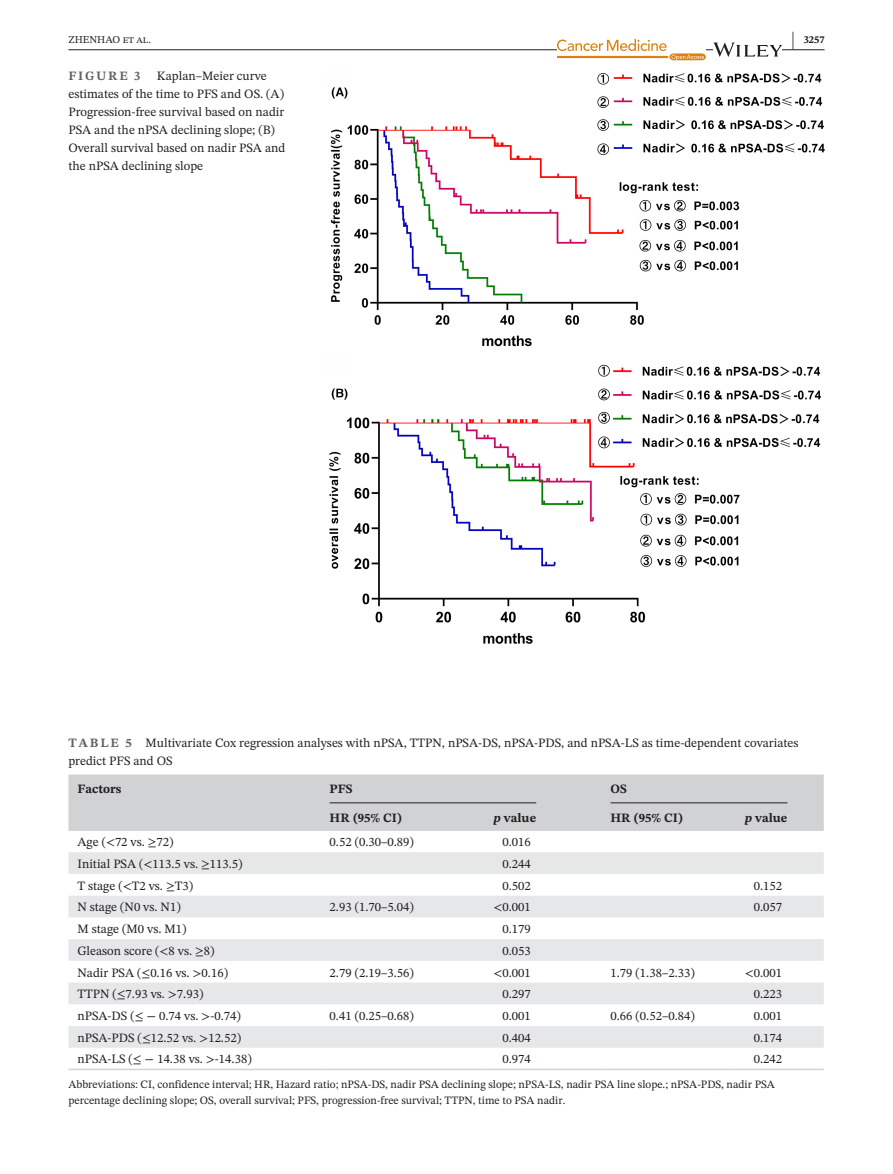
<style>
.page{position:relative;width:893px;height:1174px;background:#fff}
.page>*{position:absolute;margin:0;border:0;box-sizing:border-box;transform-origin:0 0}
.t1{font:700 21px "STIX Two Text";color:#231f20;scale:.42 1}
.t2{font:12.75px/18px "STIX Two Text";color:#231f20}
.t3{font:700 12.75px "STIX Two Text";color:#231f20}
.t4{font:700 12.75px "STIX Two Text";letter-spacing:.14em;color:#636366}
.t5{font:11.25px/15.8px "STIX Two Text";color:#231f20}
.t6{font:10.5px "STIX Two Text";color:#231f20}
.t7{font:700 10.5px "STIX Two Text";color:#231f20}
.s1{font-weight:700;color:#636366}
.s2{font-style:italic}
.s3{font-family:"STIX Math"}
</style>
<div class="page">
<hr style="left:68px;top:49px;width:756px;height:1px;background:#231f20">
<svg style="left:557px;top:39px;width:149px;height:21px"></svg>
<svg style="left:713px;top:43px;width:69px;height:14px"></svg>
<img style="left:329px;top:72px;width:495px;height:571px">
<div style="left:68px;top:774px;width:756px;height:57px;background:#d1d2d4"></div>
<svg style="left:68px;top:852px;width:756px;height:195px;fill:#e6e7e9"></svg>
<hr style="left:68px;top:1068px;width:253px;height:2px;background:#d1d2d4">
<hr style="left:321px;top:1068px;width:164px;height:2px;background:#d1d2d4">
<hr style="left:485px;top:1068px;width:116px;height:2px;background:#d1d2d4">
<hr style="left:601px;top:1068px;width:135px;height:2px;background:#d1d2d4">
<hr style="left:736px;top:1068px;width:88px;height:2px;background:#d1d2d4">
<hr style="left:330px;top:802px;width:206px;height:1px;background:#231f20">
<hr style="left:610px;top:802px;width:177px;height:1px;background:#231f20">
<h1 class="t1" style="left:792px;top:24px;width:8px">|</h1>
<p class="t6" style="left:68px;top:32px;width:84px">ZHENHAO et al.</p>
<p class="t7" style="left:804px;top:32px;width:22px">3257</p>
<p class="t4" style="left:68px;top:66px;width:74px">FIGURE 3</p>
<p class="t2" style="left:68px;top:66px;width:218px;text-indent:88px">Kaplan–Meier curve estimates of the time to PFS and OS. (A)<br>Progression-free survival based on nadir PSA and the nPSA declining slope; (B)<br>Overall survival based on nadir PSA and the nPSA declining slope</p>
<p class="t2" style="left:68px;top:733px;width:731px"><span class="s1">TABLE 5</span> Multivariate Cox regression analyses with nPSA, TTPN, nPSA-DS, nPSA-PDS, and nPSA-LS as time-dependent covariates predict PFS and OS</p>
<p class="t3" style="left:77px;top:780px;width:46px">Factors</p>
<p class="t3" style="left:330px;top:780px;width:24px">PFS</p>
<p class="t3" style="left:610px;top:780px;width:18px">OS</p>
<p class="t3" style="left:330px;top:808px;width:74px">HR (95% CI)</p>
<p class="t3" style="left:494px;top:808px;width:44px"><span class="s2">p</span> value</p>
<p class="t3" style="left:610px;top:808px;width:74px">HR (95% CI)</p>
<p class="t3" style="left:745px;top:808px;width:44px"><span class="s2">p</span> value</p>
<p class="t2" style="left:77px;top:833px;width:98px">Age (&lt;72 vs. <span class="s3">≥</span>72)</p>
<p class="t2" style="left:330px;top:833px;width:86px">0.52 (0.30–0.89)</p>
<p class="t2" style="left:502px;top:833px;width:30px">0.016</p>
<p class="t2" style="left:77px;top:854px;width:167px">Initial PSA (&lt;113.5 vs. <span class="s3">≥</span>113.5)</p>
<p class="t2" style="left:502px;top:854px;width:30px">0.244</p>
<p class="t2" style="left:77px;top:876px;width:117px">T stage (&lt;T2 vs. <span class="s3">≥</span>T3)</p>
<p class="t2" style="left:502px;top:876px;width:30px">0.502</p>
<p class="t2" style="left:754px;top:876px;width:30px">0.152</p>
<p class="t2" style="left:77px;top:898px;width:105px">N stage (N0 vs. N1)</p>
<p class="t2" style="left:330px;top:898px;width:86px">2.93 (1.70–5.04)</p>
<p class="t2" style="left:494px;top:898px;width:39px">&lt;0.001</p>
<p class="t2" style="left:754px;top:898px;width:30px">0.057</p>
<p class="t2" style="left:77px;top:919px;width:111px">M stage (M0 vs. M1)</p>
<p class="t2" style="left:502px;top:919px;width:30px">0.179</p>
<p class="t2" style="left:77px;top:941px;width:139px">Gleason score (&lt;8 vs. <span class="s3">≥</span>8)</p>
<p class="t2" style="left:502px;top:941px;width:30px">0.053</p>
<p class="t2" style="left:77px;top:963px;width:152px">Nadir PSA (<span class="s3">≤</span>0.16 vs. &gt;0.16)</p>
<p class="t2" style="left:330px;top:963px;width:86px">2.79 (2.19–3.56)</p>
<p class="t2" style="left:494px;top:963px;width:39px">&lt;0.001</p>
<p class="t2" style="left:610px;top:963px;width:86px">1.79 (1.38–2.33)</p>
<p class="t2" style="left:745px;top:963px;width:39px">&lt;0.001</p>
<p class="t2" style="left:77px;top:985px;width:127px">TTPN (<span class="s3">≤</span>7.93 vs. &gt;7.93)</p>
<p class="t2" style="left:502px;top:985px;width:30px">0.297</p>
<p class="t2" style="left:754px;top:985px;width:30px">0.223</p>
<p class="t2" style="left:77px;top:1006px;width:165px">nPSA-DS (<span class="s3">≤</span> − 0.74 vs. &gt;-0.74)</p>
<p class="t2" style="left:330px;top:1006px;width:86px">0.41 (0.25–0.68)</p>
<p class="t2" style="left:502px;top:1006px;width:30px">0.001</p>
<p class="t2" style="left:610px;top:1006px;width:86px">0.66 (0.52–0.84)</p>
<p class="t2" style="left:754px;top:1006px;width:30px">0.001</p>
<p class="t2" style="left:77px;top:1028px;width:165px">nPSA-PDS (<span class="s3">≤</span>12.52 vs. &gt;12.52)</p>
<p class="t2" style="left:502px;top:1028px;width:30px">0.404</p>
<p class="t2" style="left:754px;top:1028px;width:30px">0.174</p>
<p class="t2" style="left:77px;top:1050px;width:176px">nPSA-LS (<span class="s3">≤</span> − 14.38 vs. &gt;-14.38)</p>
<p class="t2" style="left:502px;top:1050px;width:30px">0.974</p>
<p class="t2" style="left:754px;top:1050px;width:30px">0.242</p>
<p class="t5" style="left:68px;top:1076px;width:708px">Abbreviations: CI, confidence interval; HR, Hazard ratio; nPSA-DS, nadir PSA declining slope; nPSA-LS, nadir PSA line slope.; nPSA-PDS, nadir PSA percentage declining slope; OS, overall survival; PFS, progression-free survival; TTPN, time to PSA nadir.</p>
</div>
